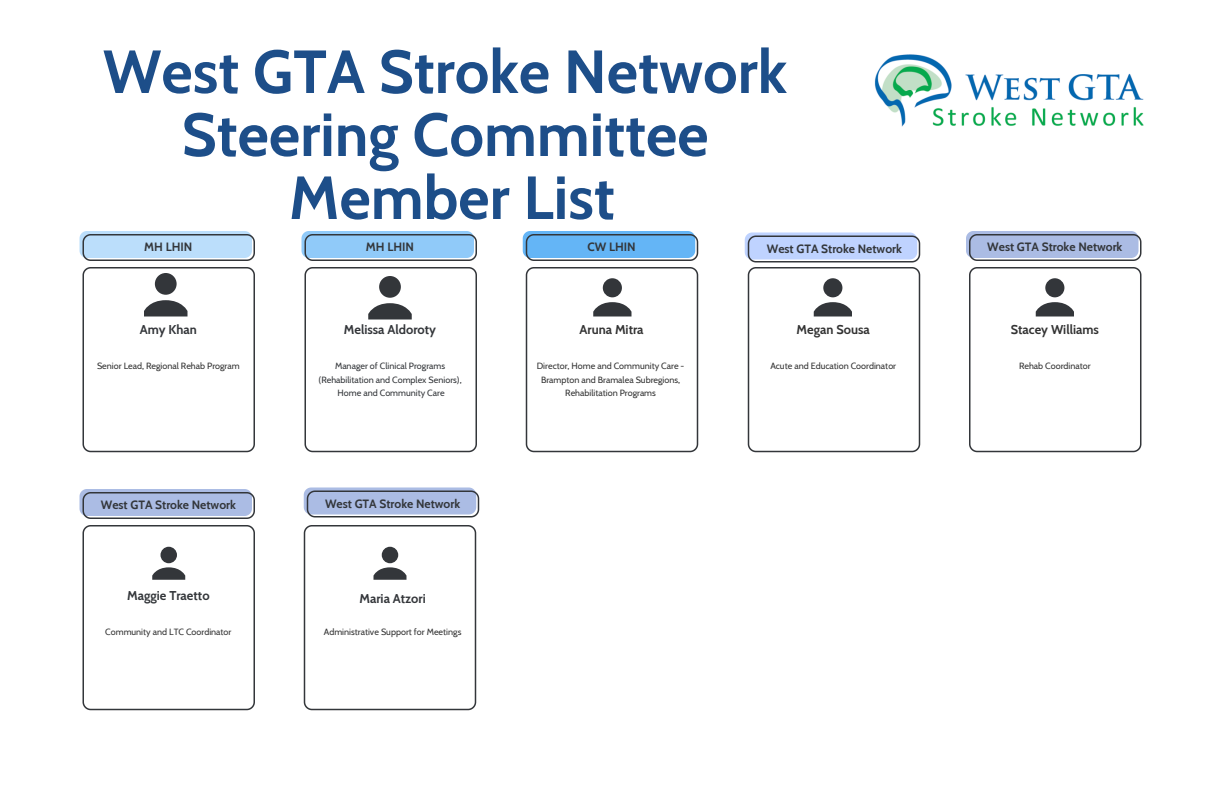
<style>
.page{position:relative;width:1224px;height:792px;background:#fff}
.page>*{position:absolute;margin:0;border:0;box-sizing:border-box;transform-origin:0 0}
.t1{font:700 60.8px/63px "Cabin";color:#1d4e89;text-align:center}
.t2{font:700 12.8px "Cabin";color:#33363a}
.t3{font:700 12.8px "Cabin";color:#333}
.t4{font:700 12px "Cabin";color:#33363a}
.t5{font:9px/13.5px "Cabin";color:#333;text-align:center}
.t6{font:9px/13.5px "Cabin";color:#33363a;text-align:center}
</style>
<div class="page">
<svg style="left:80px;top:231px;width:175px;height:30px;background:#b0cde6"></svg>
<svg style="left:302px;top:231px;width:175px;height:30px;background:#8dbde4"></svg>
<svg style="left:523px;top:231px;width:175px;height:30px;background:#69ace2"></svg>
<svg style="left:966px;top:231px;width:176px;height:30px;background:#a4b2d3"></svg>
<svg style="left:80px;top:489px;width:175px;height:30px;background:#a3b2d3"></svg>
<svg style="left:304px;top:267px;width:173px;height:185px"></svg>
<svg style="left:526px;top:267px;width:172px;height:185px"></svg>
<svg style="left:745px;top:232px;width:175px;height:220px"></svg>
<svg style="left:969px;top:267px;width:173px;height:185px"></svg>
<svg style="left:82px;top:525px;width:173px;height:185px"></svg>
<img style="left:874px;top:54px;width:270px;height:73px">
<svg style="left:82px;top:267px;width:173px;height:185px"></svg>
<svg style="left:304px;top:488px;width:175px;height:30px;background:#a5b3d3"></svg>
<svg style="left:304px;top:525px;width:172px;height:185px"></svg>
<h1 class="t1" style="left:103px;top:36px;width:686px">West GTA Stroke Network<br>Steering Committee<br>Member List</h1>
<h3 class="t4" style="left:144px;top:238px;width:50px">MH LHIN</h3>
<h3 class="t4" style="left:366px;top:238px;width:50px">MH LHIN</h3>
<h3 class="t4" style="left:588px;top:238px;width:50px">CW LHIN</h3>
<h3 class="t4" style="left:767px;top:239px;width:137px">West GTA Stroke Network</h3>
<h3 class="t4" style="left:987px;top:238px;width:137px">West GTA Stroke Network</h3>
<h2 class="t2" style="left:140px;top:319px;width:59px">Amy Khan</h2>
<p class="t5" style="left:97px;top:358px;width:144px">Senior Lead, Regional Rehab Program</p>
<h3 class="t4" style="left:101px;top:496px;width:137px">West GTA Stroke Network</h3>
<h2 class="t2" style="left:127px;top:585px;width:84px">Maggie Traetto</h2>
<p class="t5" style="left:105px;top:625px;width:128px">Community and LTC Coordinator</p>
<h2 class="t2" style="left:344px;top:319px;width:94px">Melissa Aldoroty</h2>
<p class="t6" style="left:319px;top:358px;width:145px">Manager of Clinical Programs (Rehabilitation and Complex Seniors),<br>Home and Community Care</p>
<h3 class="t4" style="left:325px;top:494px;width:137px">West GTA Stroke Network</h3>
<h2 class="t2" style="left:359px;top:588px;width:68px">Maria Atzori</h2>
<p class="t5" style="left:324px;top:625px;width:139px">Administrative Support for Meetings</p>
<h2 class="t3" style="left:580px;top:319px;width:66px">Aruna Mitra</h2>
<p class="t5" style="left:537px;top:358px;width:149px">Director, Home and Community Care -<br>Brampton and Bramalea Subregions,<br>Rehabilitation Programs</p>
<h2 class="t3" style="left:797px;top:319px;width:75px">Megan Sousa</h2>
<p class="t5" style="left:770px;top:358px;width:127px">Acute and Education Coordinator</p>
<h2 class="t3" style="left:1011px;top:319px;width:90px">Stacey Williams</h2>
<p class="t5" style="left:1019px;top:358px;width:73px">Rehab Coordinator</p>
</div>
